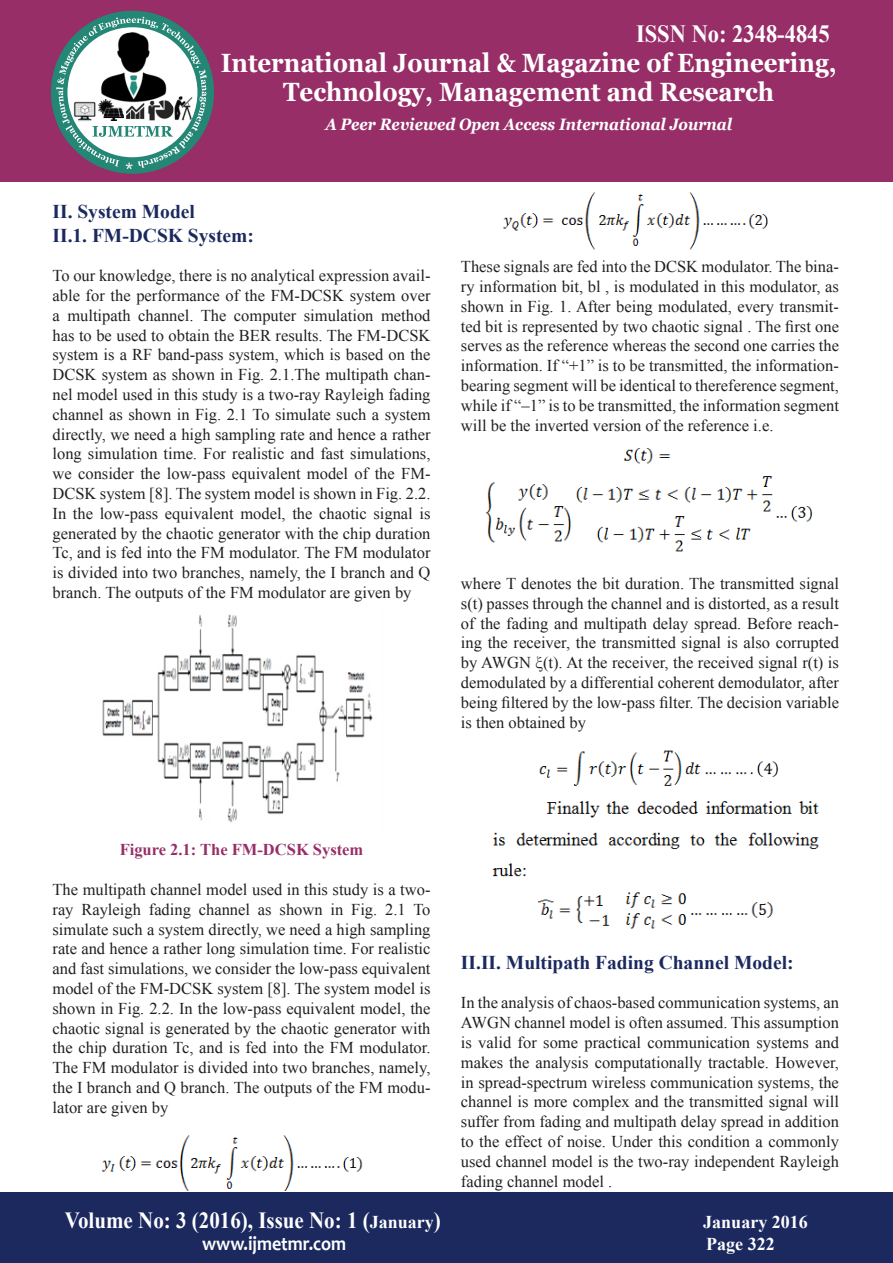
<style>
.page{position:relative;width:893px;height:1263px;background:#fff}
.page>*{position:absolute;margin:0;border:0;box-sizing:border-box;transform-origin:0 0}
.t1{font:700 26.4px/28.8px "Georgia";color:#fff;text-align:center;scale:.91 1}
.t2{font:700 24.75px "Times New Roman";color:#fff;scale:.91 1}
.t3{font:700 23.1px "Times New Roman";color:#fff;scale:.91 1}
.t4{font:700 19.8px "Candara";color:#fff;scale:.91 1}
.t5{font:700 19.5px/23.4px "Times New Roman";color:#1b295f}
.t6{font:700 18px "Times New Roman";color:#fff}
.t7{font:16.5px/19.8px "Times New Roman";color:#231f20;text-align:justify}
.t8{font:italic 700 16.5px "Georgia";color:#fff;scale:.91 1}
.t9{font:700 16.5px "Times New Roman";color:#972e67}
.s1{font-size:18px}
</style>
<div class="page">
<div style="left:0;top:0;width:893px;height:182px;background:#972e67"></div>
<div style="left:51px;top:11px;width:163px;height:163px;background:#248675;border-radius:50%"></div>
<svg style="left:56px;top:17px;width:151px;height:152px"></svg>
<img style="left:146px;top:99px;width:28px;height:23px">
<img style="left:174px;top:96px;width:21px;height:25px">
<img style="left:99px;top:31px;width:72px;height:74px">
<img style="left:72px;top:101px;width:25px;height:21px">
<img style="left:99px;top:99px;width:25px;height:21px">
<div style="left:0;top:1192px;width:893px;height:71px;background:#1b295f"></div>
<img style="left:102px;top:614px;width:271px;height:209px">
<img style="left:503px;top:192px;width:265px;height:58px">
<img style="left:101px;top:1135px;width:262px;height:55px">
<img style="left:485px;top:448px;width:328px;height:104px">
<img style="left:492px;top:750px;width:327px;height:179px">
<h2 class="t2" style="left:636px;top:16px;width:214px">ISSN No: 2348-4845</h2>
<h1 class="t1" style="left:221px;top:49px;width:678px">International Journal &amp; Magazine of Engineering,<br>Technology, Management and Research</h1>
<p class="t8" style="left:325px;top:113px;width:448px">A Peer Reviewed Open Access International Journal</p>
<p class="t5" style="left:52px;top:199px;width:203px">II. System Model<br>II.1. FM-DCSK System:</p>
<p class="t7" style="left:52px;top:265px;width:380px">To our knowledge, there is no analytical expression avail&shy;able for the performance of the FM-DCSK system over a multipath channel. The computer simulation method has to be used to obtain the BER results. The FM-DCSK system is a RF band-pass system, which is based on the DCSK system as shown in Fig. 2.1.The multipath chan&shy;nel model used in this study is a two-ray Rayleigh fading channel as shown in Fig. 2.1 To simulate such a system directly, we need a high sampling rate and hence a rather long simulation time. For realistic and fast simulations, we consider the low-pass equivalent model of the FM-DCSK system [8]. The system model is shown in Fig. 2.2.<br>In the low-pass equivalent model, the chaotic signal is generated by the chaotic generator with the chip duration Tc, and is fed into the FM modulator. The FM modulator is divided into two branches, namely, the I branch and Q branch. The outputs of the FM modulator are given by</p>
<p class="t7" style="left:461px;top:256px;width:380px">These signals are fed into the DCSK modulator. The bina&shy;ry information bit, bl , is modulated in this modulator, as shown in Fig. 1. After being modulated, every transmit&shy;ted bit is represented by two chaotic signal . The first one serves as the reference whereas the second one carries the information. If “+1” is to be transmitted, the information&shy;bearing segment will be identical to thereference segment, while if “–1” is to be transmitted, the information segment will be the inverted version of the reference i.e.</p>
<p class="t7" style="left:461px;top:573px;width:380px">where T denotes the bit duration. The transmitted signal s(t) passes through the channel and is distorted, as a result of the fading and multipath delay spread. Before reach&shy;ing the receiver, the transmitted signal is also corrupted by AWGN ξ(t). At the receiver, the received signal r(t) is demodulated by a differential coherent demodulator, after being filtered by the low-pass filter. The decision variable is then obtained by</p>
<p class="t9" style="left:120px;top:838px;width:245px">Figure 2.1: The FM-DCSK System</p>
<p class="t7" style="left:52px;top:879px;width:380px">The multipath channel model used in this study is a two&shy;ray Rayleigh fading channel as shown in Fig. 2.1 To simulate such a system directly, we need a high sampling rate and hence a rather long simulation time. For realistic and fast simulations, we consider the low-pass equivalent model of the FM-DCSK system [8]. The system model is shown in Fig. 2.2. In the low-pass equivalent model, the chaotic signal is generated by the chaotic generator with the chip duration Tc, and is fed into the FM modulator.<br>The FM modulator is divided into two branches, namely, the I branch and Q branch. The outputs of the FM modu&shy;lator are given by</p>
<p class="t5" style="left:461px;top:950px;width:334px">II.II. Multipath Fading Channel Model:</p>
<p class="t7" style="left:461px;top:993px;width:380px">In the analysis of chaos-based communication systems, an AWGN channel model is often assumed. This assumption is valid for some practical communication systems and makes the analysis computationally tractable. However, in spread-spectrum wireless communication systems, the channel is more complex and the transmitted signal will suffer from fading and multipath delay spread in addition to the effect of noise. Under this condition a commonly used channel model is the two-ray independent Rayleigh fading channel model .</p>
<h3 class="t3" style="left:65px;top:1204px;width:415px">Volume No: 3 (2016), Issue No: 1 (<span class="s1">January</span>)</h3>
<p class="t6" style="left:703px;top:1210px;width:106px">January 2016</p>
<p class="t4" style="left:202px;top:1231px;width:160px">www.ijmetmr.com</p>
<p class="t6" style="left:706px;top:1231px;width:70px">Page 322</p>
</div>
